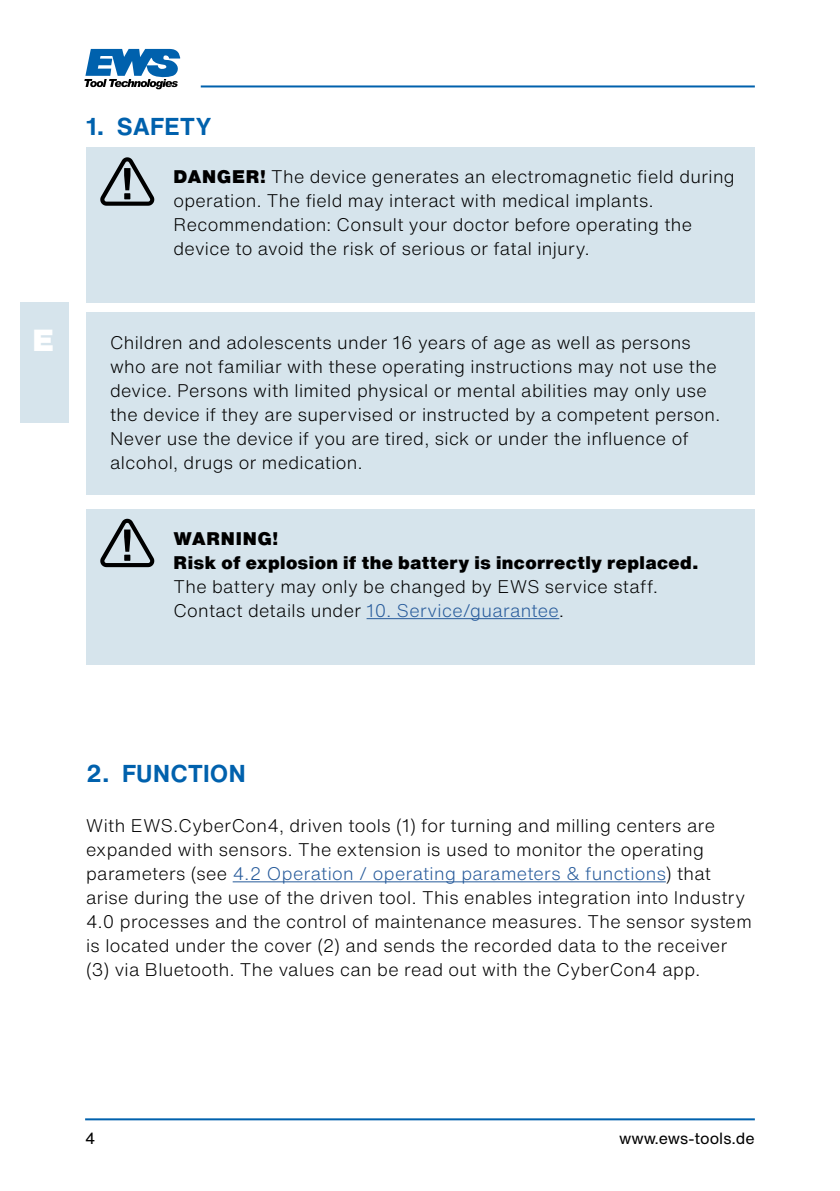
<style>
.page{position:relative;width:840px;height:1191px;background:#fff}
.page>*{position:absolute;margin:0;border:0;box-sizing:border-box;transform-origin:0 0}
.t1{font:900 30px "Helvetica Now Text";color:#fff}
.t2{font:700 24px "Helvetica Now Text";letter-spacing:.02em;color:#0061ad}
.t3{font:300 18px/24px "Helvetica Now Text";letter-spacing:.02em;color:#000}
.t4{font:900 18px/24px "Helvetica Now Text";letter-spacing:.02em;color:#000}
.t5{font:16px "Helvetica Now Text";color:#000}
.s1{font-weight:900}
.s2{color:#275b9b}
</style>
<div class="page">
<svg style="left:0;top:302px;width:68px;height:120px;fill:#d6e4ec"></svg>
<svg style="left:84px;top:49px;width:96px;height:40px"></svg>
<hr style="left:201px;top:85px;width:553px;height:2px;background:#0061ad">
<hr style="left:85px;top:1118px;width:669px;height:2px;background:#0061ad">
<div style="left:86px;top:148px;width:668px;height:155px;background:#d6e4ec"></div>
<div style="left:86px;top:509px;width:668px;height:155px;background:#d6e4ec"></div>
<div style="left:86px;top:312px;width:668px;height:183px;background:#d6e4ec"></div>
<svg style="left:100px;top:157px;width:54px;height:49px"></svg>
<svg style="left:100px;top:519px;width:54px;height:48px"></svg>
<hr style="left:366px;top:618px;width:193px;height:1px;background:#275b9b">
<hr style="left:232px;top:881px;width:433px;height:1px;background:#275b9b">
<h1 class="t1" style="left:32px;top:318px;width:23px">E</h1>
<h2 class="t2" style="left:86px;top:108px;width:127px">1. SAFETY</h2>
<p class="t3" style="left:173px;top:164px;width:562px"><span class="s1">DANGER!</span> The device generates an electromagnetic field during operation. The field may interact with medical implants.<br>Recommendation: Consult your doctor before operating the device to avoid the risk of serious or fatal injury.</p>
<p class="t3" style="left:110px;top:330px;width:611px">Children and adolescents under 16 years of age as well as persons who are not familiar with these operating instructions may not use the device. Persons with limited physical or mental abilities may only use the device if they are supervised or instructed by a competent person.<br>Never use the device if you are tired, sick or under the influence of alcohol, drugs or medication.</p>
<p class="t4" style="left:173px;top:526px;width:526px">WARNING!<br>Risk of explosion if the battery is incorrectly replaced.</p>
<p class="t3" style="left:173px;top:574px;width:485px">The battery may only be changed by EWS service staff.<br>Contact details under <span class="s2">10. Service/guarantee</span>.</p>
<h2 class="t2" style="left:86px;top:755px;width:161px">2. FUNCTION</h2>
<p class="t3" style="left:86px;top:813px;width:667px">With EWS.CyberCon4, driven tools (1) for turning and milling centers are expanded with sensors. The extension is used to monitor the operating parameters (see <span class="s2">4.2 Operation / operating parameters &amp; functions</span>) that arise during the use of the driven tool. This enables integration into Industry 4.0 processes and the control of maintenance measures. The sensor system is located under the cover (2) and sends the recorded data to the receiver (3) via Bluetooth. The values can be read out with the CyberCon4 app.</p>
<p class="t5" style="left:85px;top:1126px;width:12px">4</p>
<p class="t5" style="left:618px;top:1126px;width:137px">www.ews-tools.de</p>
</div>
